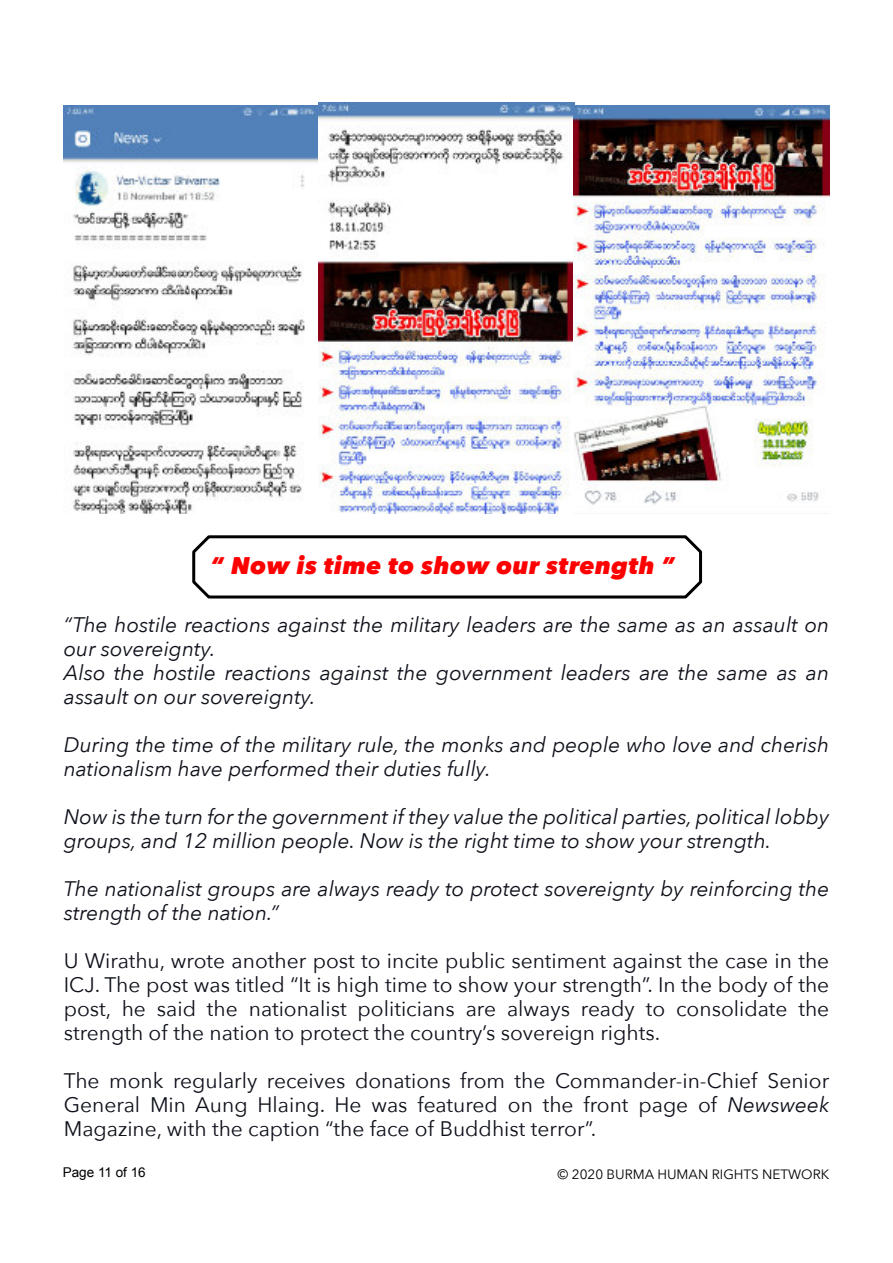
<style>
.page{position:relative;width:893px;height:1263px;background:#fff}
.page>*{position:absolute;margin:0;border:0;box-sizing:border-box;transform-origin:0 0}
.t1{font:italic 800 24px "Avenir Next";letter-spacing:.02em;color:#ff0001}
.t2{font:italic 21px/24px "Avenir Next";color:#0e101a}
.t3{font:21px/24px "Avenir Next";color:#0e101a;text-align:justify}
.t4{font:13.5px "Avenir Next";color:#000}
.t5{font:13.5px "Arial";color:#000}
.s1{font-style:italic}
</style>
<div class="page">
<img style="left:64px;top:106px;width:254px;height:407px">
<img style="left:319px;top:103px;width:255px;height:410px">
<img style="left:573px;top:106px;width:256px;height:407px">
<svg style="left:192px;top:535px;width:511px;height:64px"></svg>
<p class="t1" style="left:211px;top:549px;width:466px">“ Now is time to show our strength ”</p>
<p class="t2" style="left:64px;top:613px;width:767px">“The hostile reactions against the military leaders are the same as an assault on our sovereignty.<br>Also the hostile reactions against the government leaders are the same as an assault on our sovereignty.</p>
<p class="t2" style="left:64px;top:733px;width:767px">During the time of the military rule, the monks and people who love and cherish nationalism have performed their duties fully.</p>
<p class="t2" style="left:64px;top:805px;width:767px">Now is the turn for the government if they value the political parties, political lobby groups, and 12 million people. Now is the right time to show your strength.</p>
<p class="t2" style="left:64px;top:877px;width:767px">The nationalist groups are always ready to protect sovereignty by reinforcing the strength of the nation.”</p>
<p class="t3" style="left:64px;top:949px;width:767px">U Wirathu, wrote another post to incite public sentiment against the case in the ICJ. The post was titled “It is high time to show your strength”. In the body of the post, he said the nationalist politicians are always ready to consolidate the strength of the nation to protect the country’s sovereign rights.</p>
<p class="t3" style="left:64px;top:1069px;width:767px">The monk regularly receives donations from the Commander-in-Chief Senior General Min Aung Hlaing. He was featured on the front page of <span class="s1">Newsweek </span>Magazine, with the caption “the face of Buddhist terror”.</p>
<p class="t5" style="left:63px;top:1167px;width:85px">Page 11 of 16</p>
<p class="t4" style="left:558px;top:1165px;width:273px">© 2020 BURMA HUMAN RIGHTS NETWORK</p>
</div>
